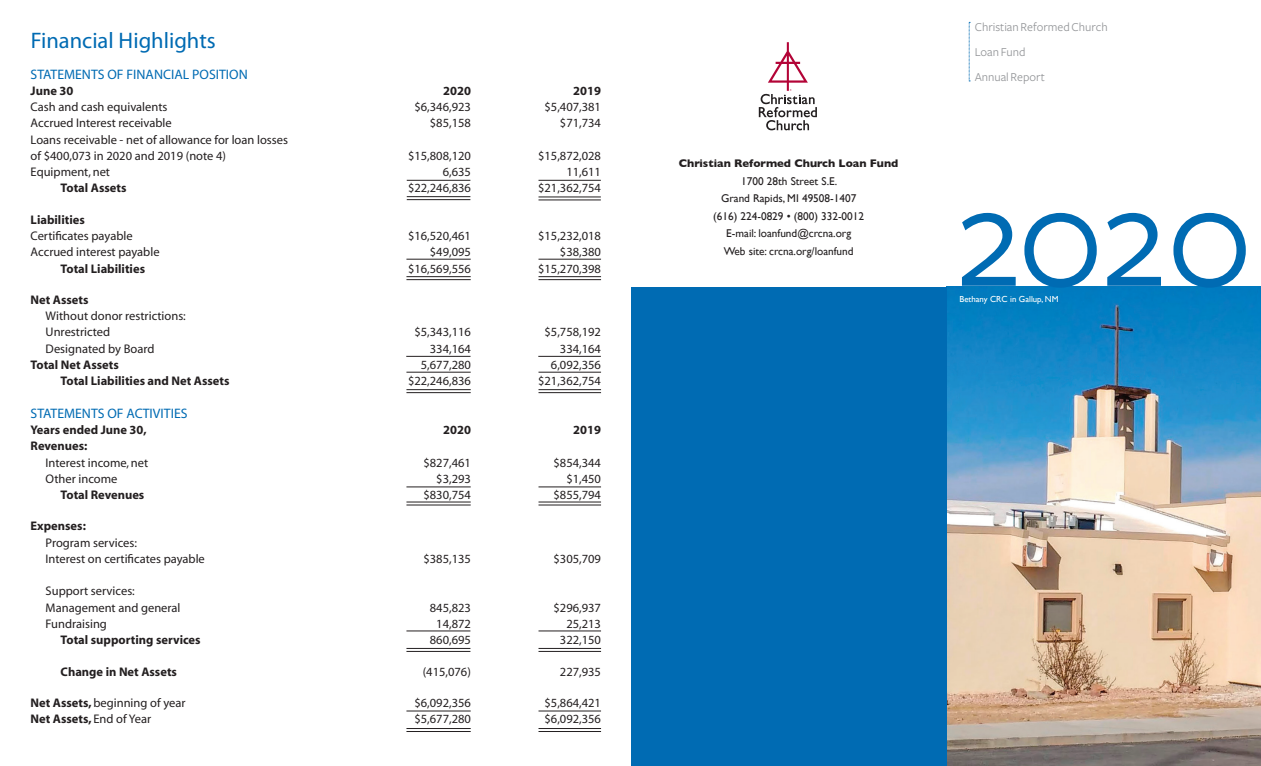
<style>
.page{position:relative;width:1261px;height:766px;background:#fff}
.page>*{position:absolute;margin:0;border:0;box-sizing:border-box;transform-origin:0 0}
.t1{font:150px "Freight Sans";color:#006bb3}
.t2{font:22.5px "Myriad Pro";color:#006bb3}
.t3{font:13.75px "Myriad";color:#006bb3}
.t4{font:12.5px/16.2px "Myriad";color:#231f20}
.t5{font:700 12.5px "Myriad";color:#231f20}
.t6{font:12.5px/25px "Freight Sans";color:#939598}
.t7{font:11.25px/17.5px "Gill Sans";color:#231f20;text-align:center}
.t8{font:700 11.25px "Gill Sans";color:#231f20}
.t9{font:8.75px "Gill Sans";color:#fff}
.s1{font-weight:700}
.s2{font-weight:400}
</style>
<div class="page">
<svg style="left:758px;top:42px;width:58px;height:88px"></svg>
<hr style="left:406px;top:180px;width:64px;height:1px;background:#231f20">
<hr style="left:538px;top:180px;width:62px;height:1px;background:#231f20">
<hr style="left:406px;top:276px;width:64px;height:1px;background:#231f20">
<hr style="left:406px;top:279px;width:64px;height:1px;background:#231f20">
<hr style="left:406px;top:259px;width:64px;height:1px;background:#231f20">
<hr style="left:538px;top:259px;width:63px;height:1px;background:#231f20">
<hr style="left:538px;top:276px;width:63px;height:1px;background:#231f20">
<hr style="left:538px;top:279px;width:63px;height:1px;background:#231f20">
<hr style="left:406px;top:486px;width:64px;height:1px;background:#231f20">
<hr style="left:538px;top:486px;width:63px;height:1px;background:#231f20">
<hr style="left:406px;top:501px;width:64px;height:1px;background:#231f20">
<hr style="left:406px;top:504px;width:64px;height:1px;background:#231f20">
<hr style="left:538px;top:501px;width:63px;height:1px;background:#231f20">
<hr style="left:538px;top:504px;width:63px;height:1px;background:#231f20">
<hr style="left:406px;top:647px;width:64px;height:1px;background:#231f20">
<hr style="left:406px;top:650px;width:64px;height:1px;background:#231f20">
<hr style="left:538px;top:647px;width:63px;height:1px;background:#231f20">
<hr style="left:538px;top:650px;width:63px;height:1px;background:#231f20">
<hr style="left:406px;top:727px;width:64px;height:1px;background:#231f20">
<hr style="left:406px;top:730px;width:64px;height:1px;background:#231f20">
<hr style="left:538px;top:727px;width:63px;height:1px;background:#231f20">
<hr style="left:538px;top:730px;width:63px;height:1px;background:#231f20">
<hr style="left:406px;top:630px;width:64px;height:1px;background:#231f20">
<hr style="left:538px;top:630px;width:63px;height:1px;background:#231f20">
<hr style="left:406px;top:710px;width:64px;height:1px;background:#231f20">
<hr style="left:538px;top:710px;width:63px;height:1px;background:#231f20">
<hr style="left:406px;top:196px;width:64px;height:1px;background:#231f20">
<hr style="left:406px;top:199px;width:64px;height:1px;background:#231f20">
<hr style="left:538px;top:196px;width:62px;height:1px;background:#231f20">
<hr style="left:538px;top:199px;width:62px;height:1px;background:#231f20">
<img style="left:946px;top:286px;width:314px;height:479px">
<div style="left:631px;top:286px;width:315px;height:479px;background:#006bb3"></div>
<svg style="left:968px;top:22px;width:1px;height:60px"></svg>
<hr style="left:406px;top:389px;width:64px;height:1px;background:#231f20">
<hr style="left:406px;top:392px;width:64px;height:1px;background:#231f20">
<hr style="left:406px;top:371px;width:64px;height:1px;background:#231f20">
<hr style="left:538px;top:371px;width:63px;height:1px;background:#231f20">
<hr style="left:538px;top:389px;width:63px;height:1px;background:#231f20">
<hr style="left:538px;top:392px;width:63px;height:1px;background:#231f20">
<hr style="left:406px;top:356px;width:64px;height:1px;background:#231f20">
<hr style="left:538px;top:356px;width:62px;height:1px;background:#231f20">
<h2 class="t2" style="left:31px;top:27px;width:186px">Financial Highlights</h2>
<p class="t6" style="left:974px;top:15px;width:135px">Christian Reformed Church<br>Loan Fund<br>Annual Report</p>
<p class="t3" style="left:31px;top:67px;width:218px">STATEMENTS OF FINANCIAL POSITION</p>
<p class="t5" style="left:31px;top:84px;width:44px">June 30</p>
<p class="t5" style="left:443px;top:84px;width:29px">2020</p>
<p class="t5" style="left:573px;top:84px;width:29px">2019</p>
<p class="t4" style="left:31px;top:99px;width:138px">Cash and cash equivalents</p>
<p class="t4" style="left:414px;top:99px;width:58px">$6,346,923</p>
<p class="t4" style="left:544px;top:99px;width:58px">$5,407,381</p>
<p class="t4" style="left:31px;top:115px;width:142px">Accrued Interest receivable</p>
<p class="t4" style="left:430px;top:115px;width:43px">$85,158</p>
<p class="t4" style="left:560px;top:115px;width:43px">$71,734</p>
<p class="t4" style="left:31px;top:132px;width:259px">Loans receivable - net of allowance for loan losses of $400,073 in 2020 and 2019 (note 4)</p>
<p class="t4" style="left:408px;top:148px;width:64px">$15,808,120</p>
<p class="t4" style="left:538px;top:148px;width:64px">$15,872,028</p>
<p class="t8" style="left:678px;top:154px;width:221px">Christian Reformed Church Loan Fund</p>
<p class="t7" style="left:713px;top:172px;width:152px">1700 28th Street S.E.<br>Grand Rapids, MI 49508-1407 (616) 224-0829 • (800) 332-0012<br>E-mail: loanfund@crcna.org<br>Web site: crcna.org/loanfund</p>
<p class="t4" style="left:31px;top:164px;width:81px">Equipment, net</p>
<p class="t4" style="left:442px;top:164px;width:30px">6,635</p>
<p class="t4" style="left:566px;top:164px;width:36px">11,611</p>
<p class="t5" style="left:61px;top:182px;width:67px">Total Assets</p>
<p class="t4" style="left:408px;top:180px;width:64px">$22,246,836</p>
<p class="t4" style="left:538px;top:180px;width:64px">$21,362,754</p>
<p class="t5" style="left:31px;top:213px;width:56px">Liabilities</p>
<p class="t4" style="left:31px;top:228px;width:104px">Certificates payable</p>
<p class="t4" style="left:408px;top:228px;width:64px">$16,520,461</p>
<p class="t4" style="left:538px;top:228px;width:64px">$15,232,018</p>
<p class="t4" style="left:31px;top:244px;width:130px">Accrued interest payable</p>
<p class="t4" style="left:430px;top:244px;width:43px">$49,095</p>
<p class="t4" style="left:560px;top:244px;width:43px">$38,380</p>
<p class="t5" style="left:61px;top:262px;width:86px">Total Liabilities</p>
<p class="t4" style="left:408px;top:260px;width:64px">$16,569,556</p>
<p class="t4" style="left:538px;top:260px;width:64px">$15,270,398</p>
<p class="t5" style="left:31px;top:293px;width:59px">Net Assets</p>
<p class="t4" style="left:46px;top:308px;width:142px">Without donor restrictions:<br>Unrestricted</p>
<h1 class="t1" style="left:954px;top:155px;width:299px">2020</h1>
<p class="t9" style="left:959px;top:293px;width:101px">Bethany CRC in Gallup, NM</p>
<p class="t4" style="left:414px;top:324px;width:58px">$5,343,116</p>
<p class="t4" style="left:544px;top:324px;width:58px">$5,758,192</p>
<p class="t4" style="left:46px;top:340px;width:110px">Designated by Board</p>
<p class="t4" style="left:430px;top:340px;width:43px">334,164</p>
<p class="t4" style="left:560px;top:340px;width:43px">334,164</p>
<p class="t5" style="left:31px;top:358px;width:90px">Total Net Assets</p>
<p class="t4" style="left:421px;top:357px;width:52px">5,677,280</p>
<p class="t4" style="left:551px;top:357px;width:52px">6,092,356</p>
<p class="t5" style="left:61px;top:374px;width:170px">Total Liabilities and Net Assets</p>
<p class="t4" style="left:408px;top:373px;width:64px">$22,246,836</p>
<p class="t4" style="left:538px;top:373px;width:64px">$21,362,754</p>
<p class="t3" style="left:31px;top:406px;width:158px">STATEMENTS OF ACTIVITIES</p>
<p class="t5" style="left:31px;top:423px;width:118px">Years ended June 30,</p>
<p class="t5" style="left:443px;top:423px;width:29px">2020</p>
<p class="t5" style="left:573px;top:423px;width:29px">2019</p>
<p class="t5" style="left:31px;top:439px;width:58px">Revenues:</p>
<p class="t4" style="left:46px;top:454px;width:104px">Interest income, net</p>
<p class="t4" style="left:423px;top:454px;width:49px">$827,461</p>
<p class="t4" style="left:553px;top:454px;width:49px">$854,344</p>
<p class="t4" style="left:46px;top:470px;width:73px">Other income</p>
<p class="t4" style="left:436px;top:470px;width:36px">$3,293</p>
<p class="t4" style="left:566px;top:470px;width:36px">$1,450</p>
<p class="t5" style="left:61px;top:488px;width:85px">Total Revenues</p>
<p class="t4" style="left:423px;top:487px;width:49px">$830,754</p>
<p class="t4" style="left:553px;top:487px;width:49px">$855,794</p>
<p class="t5" style="left:31px;top:519px;width:57px">Expenses:</p>
<p class="t4" style="left:46px;top:534px;width:161px">Program services:<br>Interest on certificates payable</p>
<p class="t4" style="left:423px;top:550px;width:49px">$385,135</p>
<p class="t4" style="left:553px;top:550px;width:49px">$305,709</p>
<p class="t4" style="left:46px;top:583px;width:136px">Support services:<br>Management and general</p>
<p class="t4" style="left:430px;top:599px;width:43px">845,823</p>
<p class="t4" style="left:553px;top:599px;width:49px">$296,937</p>
<p class="t4" style="left:46px;top:615px;width:63px">Fundraising</p>
<p class="t4" style="left:436px;top:615px;width:36px">14,872</p>
<p class="t4" style="left:566px;top:615px;width:36px">25,213</p>
<p class="t5" style="left:61px;top:633px;width:141px">Total supporting services</p>
<p class="t4" style="left:430px;top:632px;width:43px">860,695</p>
<p class="t4" style="left:560px;top:632px;width:43px">322,150</p>
<p class="t5" style="left:61px;top:664px;width:118px">Change in Net Assets</p>
<p class="t4" style="left:422px;top:663px;width:50px">(415,076)</p>
<p class="t4" style="left:560px;top:663px;width:43px">227,935</p>
<p class="t4" style="left:31px;top:694px;width:156px"><span class="s1">Net Assets,</span> beginning of year</p>
<p class="t4" style="left:414px;top:694px;width:58px">$6,092,356</p>
<p class="t4" style="left:544px;top:694px;width:58px">$5,864,421</p>
<p class="t5" style="left:31px;top:712px;width:122px">Net Assets, <span class="s2">End of Year</span></p>
<p class="t4" style="left:414px;top:710px;width:58px">$5,677,280</p>
<p class="t4" style="left:544px;top:710px;width:58px">$6,092,356</p>
</div>
